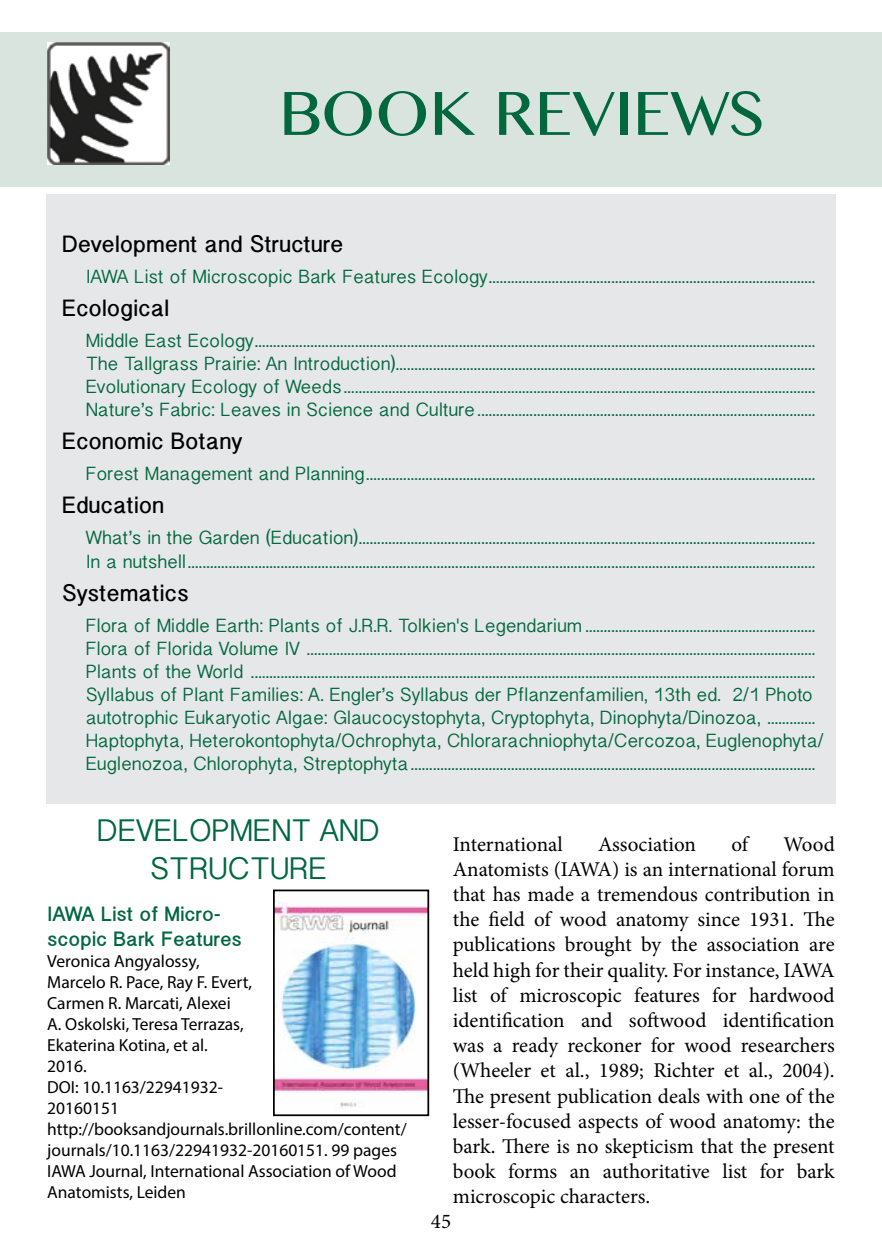
<style>
.page{position:relative;width:882px;height:1260px;background:#fff}
.page>*{position:absolute;margin:0;border:0;box-sizing:border-box;transform-origin:0 0}
.t1{font:63px "Myanmar MN";color:#00673e}
.t2{font:31.5px/37.8px "Myanmar Sangam MN";color:#00673e;text-align:center}
.t3{font:21px/25.2px "Minion Pro";letter-spacing:-.005em;color:#000;text-align:justify}
.t4{font:700 21px "Bangla Sangam MN";color:#000}
.t5{font:700 21px/25.2px "Malayalam Sangam MN";color:#00673e}
.t6{font:19.25px/23.1px "Myanmar Sangam MN";color:#00673e}
.t7{font:17.5px/21px "Myriad Pro";color:#000}
</style>
<div class="page">
<div style="left:0;top:32px;width:882px;height:154px;background:#dae4de"></div>
<img style="left:47px;top:43px;width:122px;height:122px">
<div style="left:46px;top:194px;width:790px;height:609px;background:#e6e7e8"></div>
<img style="left:276px;top:902px;width:150px;height:206px">
<div style="left:273px;top:890px;width:156px;height:226px;border:2px solid #000"></div>
<h1 class="t1" style="left:279px;top:76px;width:487px">BOOK REVIEWS</h1>
<p class="t4" style="left:62px;top:230px;width:283px">Development and Structure</p>
<p class="t6" style="left:86px;top:265px;width:731px">IAWA List of Microscopic Bark Features Ecology........................................................................................</p>
<p class="t4" style="left:62px;top:294px;width:109px">Ecological</p>
<p class="t6" style="left:86px;top:329px;width:731px;text-align:justify">Middle East Ecology.......................................................................................................................................................<br>The Tallgrass Prairie: An Introduction).................................................................................................................<br>Evolutionary Ecology of Weeds...............................................................................................................................<br>Nature’s Fabric: Leaves in Science and Culture...........................................................................................</p>
<p class="t4" style="left:62px;top:427px;width:182px">Economic Botany</p>
<p class="t6" style="left:86px;top:462px;width:731px">Forest Management and Planning.........................................................................................................................</p>
<p class="t4" style="left:62px;top:491px;width:104px">Education</p>
<p class="t6" style="left:86px;top:526px;width:731px">What’s in the Garden (Education)...........................................................................................................................<br>In a nutshell.........................................................................................................................................................................</p>
<p class="t4" style="left:62px;top:578px;width:128px">Systematics</p>
<p class="t6" style="left:86px;top:613px;width:739px">Flora of Middle Earth: Plants of J.R.R. Tolkien's Legendarium ..............................................................<br>Flora of Florida Volume IV .........................................................................................................................................<br>Plants of the World ........................................................................................................................................................<br>Syllabus of Plant Families: A. Engler’s Syllabus der Pflanzenfamilien, 13th ed. 2/1 Photo autotrophic Eukaryotic Algae: Glaucocystophyta, Cryptophyta, Dinophyta/Dinozoa, .............<br>Haptophyta, Heterokontophyta/Ochrophyta, Chlorarachniophyta/Cercozoa, Euglenophyta/ Euglenozoa, Chlorophyta, Streptophyta.............................................................................................................</p>
<h2 class="t2" style="left:97px;top:812px;width:284px">DEVELOPMENT AND<br>STRUCTURE</h2>
<p class="t5" style="left:47px;top:904px;width:196px">IAWA List of Micro&shy;scopic Bark Features</p>
<p class="t7" style="left:47px;top:950px;width:361px">Veronica Angyalossy,<br>Marcelo R. Pace, Ray F. Evert,<br>Carmen R. Marcati, Alexei<br>A. Oskolski, Teresa Terrazas,<br>Ekaterina Kotina, et al.<br>2016.<br>DOI: 10.1163/22941932-<br>20160151 http://booksandjournals.brillonline.com/content/ journals/10.1163/22941932-20160151. 99 pages<br>IAWA Journal, International Association of Wood<br>Anatomists, Leiden</p>
<p class="t3" style="left:453px;top:831px;width:383px;text-indent:331px">Wood Anatomists (IAWA) is an international forum that has made a tremendous contribution in the field of wood anatomy since 1931. The publications brought by the association are held high for their quality. For instance, IAWA list of microscopic features for hardwood identification and softwood identification was a ready reckoner for wood researchers (Wheeler et al., 1989; Richter et al., 2004).<br>The present publication deals with one of the lesser-focused aspects of wood anatomy: the bark. There is no skepticism that the present book forms an authoritative list for bark microscopic characters.</p>
<p class="t3" style="left:453px;top:831px;width:111px">International</p>
<p class="t3" style="left:598px;top:831px;width:100px">Association</p>
<p class="t3" style="left:731px;top:831px;width:18px">of</p>
<p class="t3" style="left:431px;top:1209px;width:22px">45</p>
</div>
